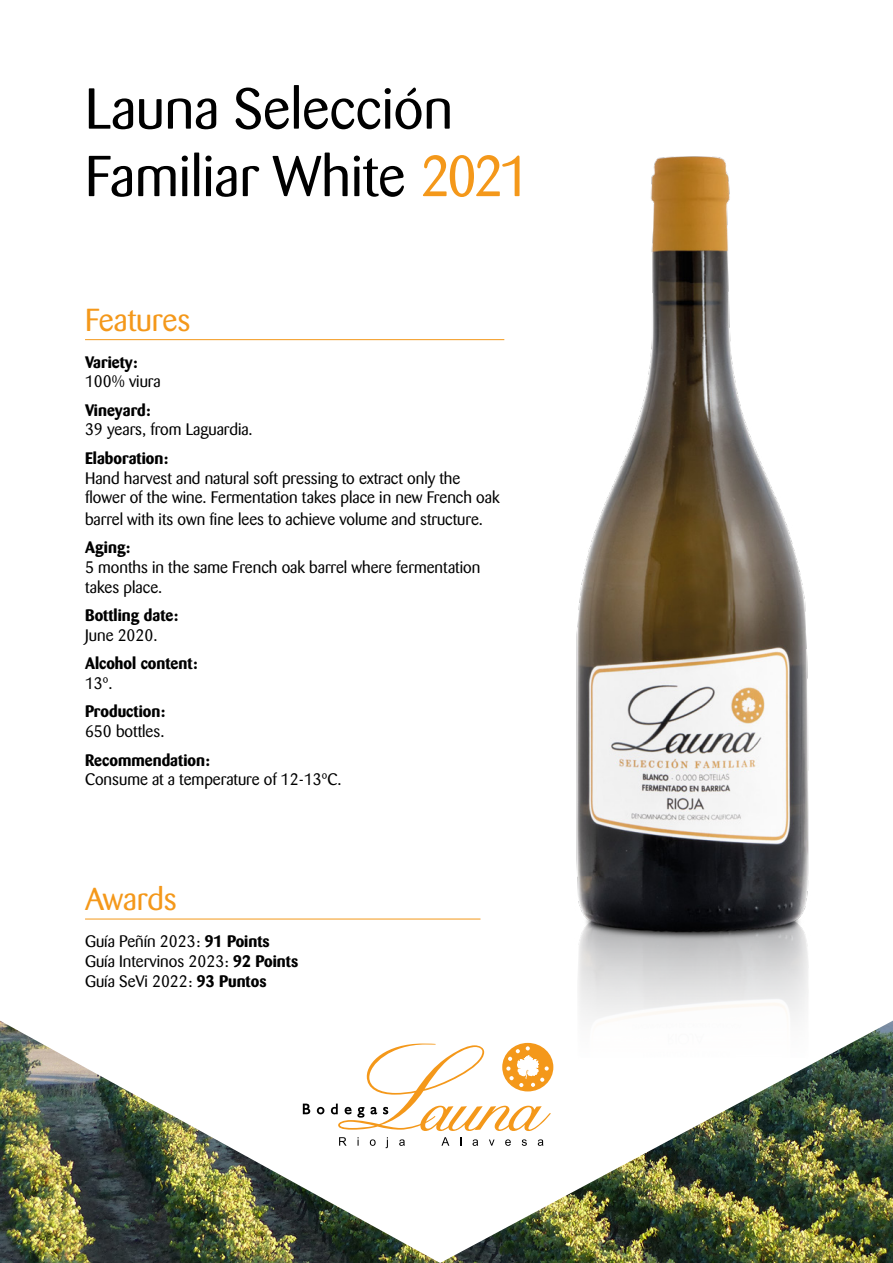
<style>
.page{position:relative;width:893px;height:1263px;background:#fff}
.page>*{position:absolute;margin:0;border:0;box-sizing:border-box;transform-origin:0 0}
.t1{font:57px/67.5px "Barmeno";color:#000}
.t2{font:31.5px "Barmeno";color:#f4981a}
.t3{font:16.5px/19.8px "Barmeno";color:#000}
.t4{font:700 16.5px "Barmeno";color:#000}
.s1{color:#f4981a}
.s2{font-weight:700}
</style>
<div class="page">
<img style="left:576px;top:156px;width:233px;height:864px">
<img style="left:0;top:1020px;width:893px;height:243px">
<svg style="left:303px;top:1103px;width:7px;height:11px"></svg>
<svg style="left:317px;top:1107px;width:7px;height:7px"></svg>
<svg style="left:339px;top:1137px;width:8px;height:9px"></svg>
<svg style="left:370px;top:1139px;width:6px;height:7px"></svg>
<svg style="left:386px;top:1137px;width:2px;height:11px"></svg>
<svg style="left:399px;top:1139px;width:6px;height:7px"></svg>
<svg style="left:441px;top:1137px;width:8px;height:9px"></svg>
<svg style="left:473px;top:1139px;width:5px;height:7px"></svg>
<svg style="left:489px;top:1139px;width:5px;height:7px"></svg>
<svg style="left:505px;top:1139px;width:6px;height:7px"></svg>
<svg style="left:522px;top:1139px;width:5px;height:7px"></svg>
<svg style="left:538px;top:1139px;width:5px;height:7px"></svg>
<svg style="left:331px;top:1043px;width:220px;height:88px"></svg>
<hr style="left:85px;top:919px;width:395px;height:1px;background:#f4981a">
<hr style="left:85px;top:339px;width:419px;height:1px;background:#f4981a">
<h1 class="t1" style="left:85px;top:76px;width:447px">Launa Selección<br>Familiar White <span class="s1">2021</span></h1>
<h2 class="t2" style="left:85px;top:302px;width:107px">Features</h2>
<p class="t4" style="left:85px;top:352px;width:54px">Variety:</p>
<p class="t3" style="left:85px;top:372px;width:77px">100% viura</p>
<p class="t4" style="left:85px;top:400px;width:67px">Vineyard:</p>
<p class="t3" style="left:85px;top:420px;width:169px">39 years, from Laguardia.</p>
<p class="t4" style="left:85px;top:448px;width:85px">Elaboration:</p>
<p class="t3" style="left:85px;top:468px;width:416px">Hand harvest and natural soft pressing to extract only the flower of the wine. Fermentation takes place in new French oak</p>
<p class="t3" style="left:85px;top:509px;width:399px">barrel with its own fine lees to achieve volume and structure.</p>
<p class="t4" style="left:85px;top:538px;width:47px">Aging:</p>
<p class="t3" style="left:85px;top:558px;width:397px">5 months in the same French oak barrel where fermentation takes place.</p>
<p class="t4" style="left:85px;top:605px;width:95px">Bottling date:</p>
<p class="t3" style="left:85px;top:625px;width:74px">June 2020.</p>
<p class="t4" style="left:85px;top:653px;width:114px">Alcohol content:</p>
<p class="t3" style="left:85px;top:674px;width:29px">13º.</p>
<p class="t4" style="left:85px;top:702px;width:82px">Production:</p>
<p class="t3" style="left:85px;top:722px;width:81px">650 bottles.</p>
<p class="t4" style="left:85px;top:750px;width:126px">Recommendation:</p>
<p class="t3" style="left:85px;top:770px;width:258px">Consume at a temperature of 12-13ºC.</p>
<h2 class="t2" style="left:85px;top:881px;width:93px">Awards</h2>
<p class="t3" style="left:85px;top:931px;width:215px">Guía Peñín 2023: <span class="s2">91 Points<br></span>Guía Intervinos 2023: <span class="s2">92 Points<br></span>Guía SeVi 2022: <span class="s2">93 Puntos</span></p>
</div>
